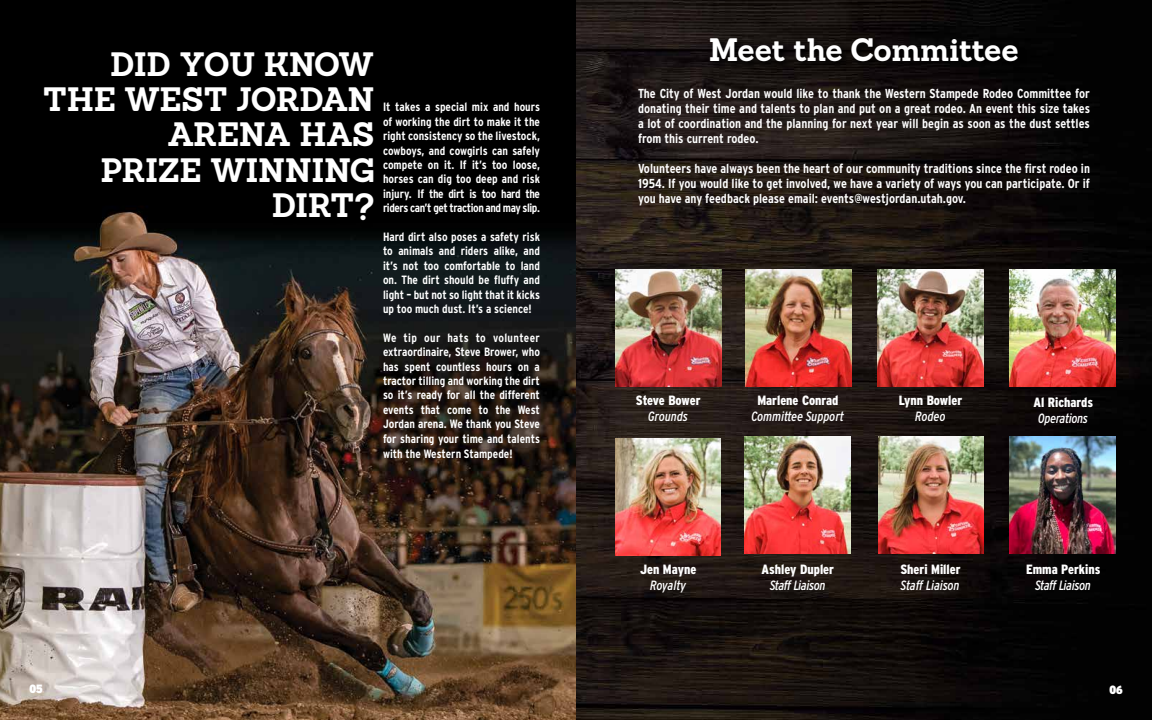
<style>
.page{position:relative;width:1152px;height:720px;background:#fff}
.page>*{position:absolute;margin:0;border:0;box-sizing:border-box;transform-origin:0 0}
.t1{font:700 33px/35.1px "Sanchez";letter-spacing:-.015em;color:#fff;text-align:right}
.t2{font:700 31.6px "Sanchez";letter-spacing:-.015em;color:#fff}
.t3{font:900 13.4px "Interstate Condensed";color:#fff}
.t4{font:italic 13.4px "Interstate Condensed";letter-spacing:-.01em;color:#fff}
.t5{font:700 13px/15px "Interstate Condensed";color:#fff;text-align:justify}
.t6{font:700 12px/14.4px "Interstate Condensed";color:#fff;text-align:justify}
.t7{font:900 12px "Interstate Condensed";color:#fff}
</style>
<div class="page">
<img style="left:576px;top:0;width:576px;height:720px">
<svg style="left:708px;top:36px;width:319px;height:35px;background:#0b0808"></svg>
<img style="left:616px;top:269px;width:105px;height:117px">
<img style="left:745px;top:269px;width:106px;height:117px">
<img style="left:878px;top:269px;width:105px;height:117px">
<img style="left:615px;top:438px;width:106px;height:117px">
<img style="left:1010px;top:269px;width:106px;height:117px">
<img style="left:745px;top:436px;width:105px;height:117px">
<img style="left:1010px;top:436px;width:106px;height:117px">
<img style="left:878px;top:436px;width:106px;height:117px">
<img style="left:0;top:0;width:576px;height:720px">
<div style="left:42px;top:50px;width:340px;height:178px;background:#000"></div>
<h1 class="t1" style="left:43px;top:47px;width:333px">DID YOU KNOW<br>THE WEST JORDAN<br>ARENA HAS<br>PRIZE WINNING<br>DIRT?</h1>
<p class="t6" style="left:383px;top:100px;width:158px">It takes a special mix and hours of working the dirt to make it the right consistency so the livestock, cowboys, and cowgirls can safely compete on it. If it’s too loose, horses can dig too deep and risk injury. If the dirt is too hard the riders can’t get traction and may slip.</p>
<p class="t6" style="left:383px;top:230px;width:158px">Hard dirt also poses a safety risk to animals and riders alike, and it’s not too comfortable to land on. The dirt should be fluffy and light – but not so light that it kicks up too much dust. It’s a science!</p>
<p class="t6" style="left:383px;top:330px;width:158px">We tip our hats to volunteer extraordinaire, Steve Brower, who has spent countless hours on a tractor tilling and working the dirt so it’s ready for all the different events that come to the West Jordan arena. We thank you Steve for sharing your time and talents</p>
<p class="t6" style="left:383px;top:447px;width:131px">with the Western Stampede!</p>
<h2 class="t2" style="left:709px;top:27px;width:311px">Meet the Committee</h2>
<p class="t5" style="left:638px;top:86px;width:454px">The City of West Jordan would like to thank the Western Stampede Rodeo Committee for donating their time and talents to plan and put on a great rodeo. An event this size takes a lot of coordination and the planning for next year will begin as soon as the dust settles from this current rodeo.</p>
<p class="t5" style="left:638px;top:161px;width:454px">Volunteers have always been the heart of our community traditions since the first rodeo in 1954. If you would like to get involved, we have a variety of ways you can participate. Or if you have any feedback please email: events@westjordan.utah.gov.</p>
<p class="t3" style="left:636px;top:393px;width:66px">Steve Bower</p>
<p class="t4" style="left:648px;top:409px;width:41px">Grounds</p>
<p class="t3" style="left:757px;top:393px;width:83px">Marlene Conrad</p>
<p class="t4" style="left:752px;top:409px;width:94px">Committee Support</p>
<p class="t3" style="left:899px;top:393px;width:65px">Lynn Bowler</p>
<p class="t4" style="left:915px;top:409px;width:32px">Rodeo</p>
<p class="t3" style="left:640px;top:562px;width:58px">Jen Mayne</p>
<p class="t4" style="left:650px;top:578px;width:38px">Royalty</p>
<p class="t3" style="left:762px;top:562px;width:74px">Ashley Dupler</p>
<p class="t4" style="left:770px;top:578px;width:57px">Staff Liaison</p>
<p class="t3" style="left:900px;top:562px;width:62px">Sheri Miller</p>
<p class="t4" style="left:901px;top:578px;width:60px">Staff Liaison</p>
<p class="t3" style="left:1033px;top:395px;width:61px">Al Richards</p>
<p class="t4" style="left:1038px;top:411px;width:51px">Operations</p>
<p class="t3" style="left:1026px;top:562px;width:76px">Emma Perkins</p>
<p class="t4" style="left:1035px;top:578px;width:57px">Staff Liaison</p>
<p class="t7" style="left:29px;top:682px;width:15px">05</p>
<p class="t7" style="left:1109px;top:682px;width:15px">06</p>
</div>
